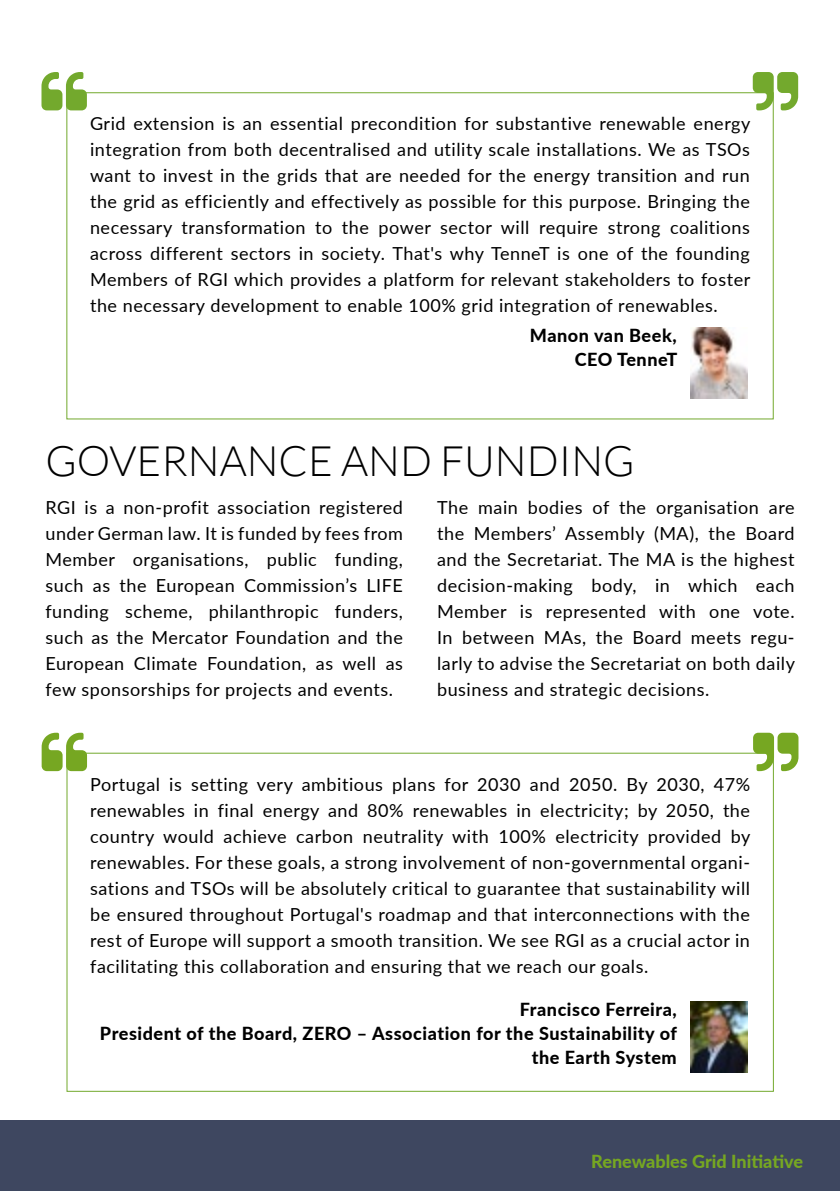
<style>
.page{position:relative;width:840px;height:1191px;background:#fff}
.page>*{position:absolute;margin:0;border:0;box-sizing:border-box;transform-origin:0 0}
.t1{font:300 42px "Lato";color:#000}
.t2{font:18px/26px "Lato";letter-spacing:.03em;color:#000;text-align:justify}
.t3{font:800 18px/24px "Lato";letter-spacing:.03em;color:#000;text-align:right}
.t4{font:800 18px "Lato";color:#76a722}
</style>
<div class="page">
<div style="left:0;top:1120px;width:839px;height:71px;background:#3e4760"></div>
<img style="left:690px;top:327px;width:57px;height:71px">
<svg style="left:41px;top:72px;width:46px;height:38px"></svg>
<svg style="left:752px;top:72px;width:45px;height:38px"></svg>
<img style="left:690px;top:1001px;width:57px;height:71px">
<svg style="left:42px;top:732px;width:45px;height:39px"></svg>
<svg style="left:752px;top:732px;width:46px;height:39px"></svg>
<p class="t2" style="left:90px;top:110px;width:661px">Grid extension is an essential precondition for substantive renewable energy integration from both decentralised and utility scale installations. We as TSOs want to invest in the grids that are needed for the energy transition and run the grid as efficiently and effectively as possible for this purpose. Bringing the necessary transformation to the power sector will require strong coalitions across different sectors in society. That's why TenneT is one of the founding Members of RGI which provides a platform for relevant stakeholders to foster the necessary development to enable 100% grid integration of renewables.</p>
<p class="t3" style="left:529px;top:322px;width:149px">Manon van Beek,<br>CEO TenneT</p>
<h1 class="t1" style="left:45px;top:438px;width:590px">GOVERNANCE AND FUNDING</h1>
<p class="t2" style="left:45px;top:494px;width:359px">RGI is a non-profit association registered under German law. It is funded by fees from Member organisations, public funding, such as the European Commission’s LIFE funding scheme, philanthropic funders, such as the Mercator Foundation and the European Climate Foundation, as well as few sponsorships for projects and events.</p>
<p class="t2" style="left:437px;top:494px;width:359px">The main bodies of the organisation are the Members’ Assembly (MA), the Board and the Secretariat. The MA is the highest decision-making body, in which each Member is represented with one vote.<br>In between MAs, the Board meets regu&shy;larly to advise the Secretariat on both daily business and strategic decisions.</p>
<p class="t2" style="left:90px;top:770px;width:661px">Portugal is setting very ambitious plans for 2030 and 2050. By 2030, 47% renewables in final energy and 80% renewables in electricity; by 2050, the country would achieve carbon neutrality with 100% electricity provided by renewables. For these goals, a strong involvement of non-governmental organi&shy;sations and TSOs will be absolutely critical to guarantee that sustainability will be ensured throughout Portugal's roadmap and that interconnections with the rest of Europe will support a smooth transition. We see RGI as a crucial actor in facilitating this collaboration and ensuring that we reach our goals.</p>
<p class="t3" style="left:100px;top:996px;width:578px">Francisco Ferreira,<br>President of the Board, ZERO – Association for the Sustainability of the Earth System</p>
<p class="t4" style="left:591px;top:1147px;width:213px">Renewables Grid Initiative</p>
</div>
